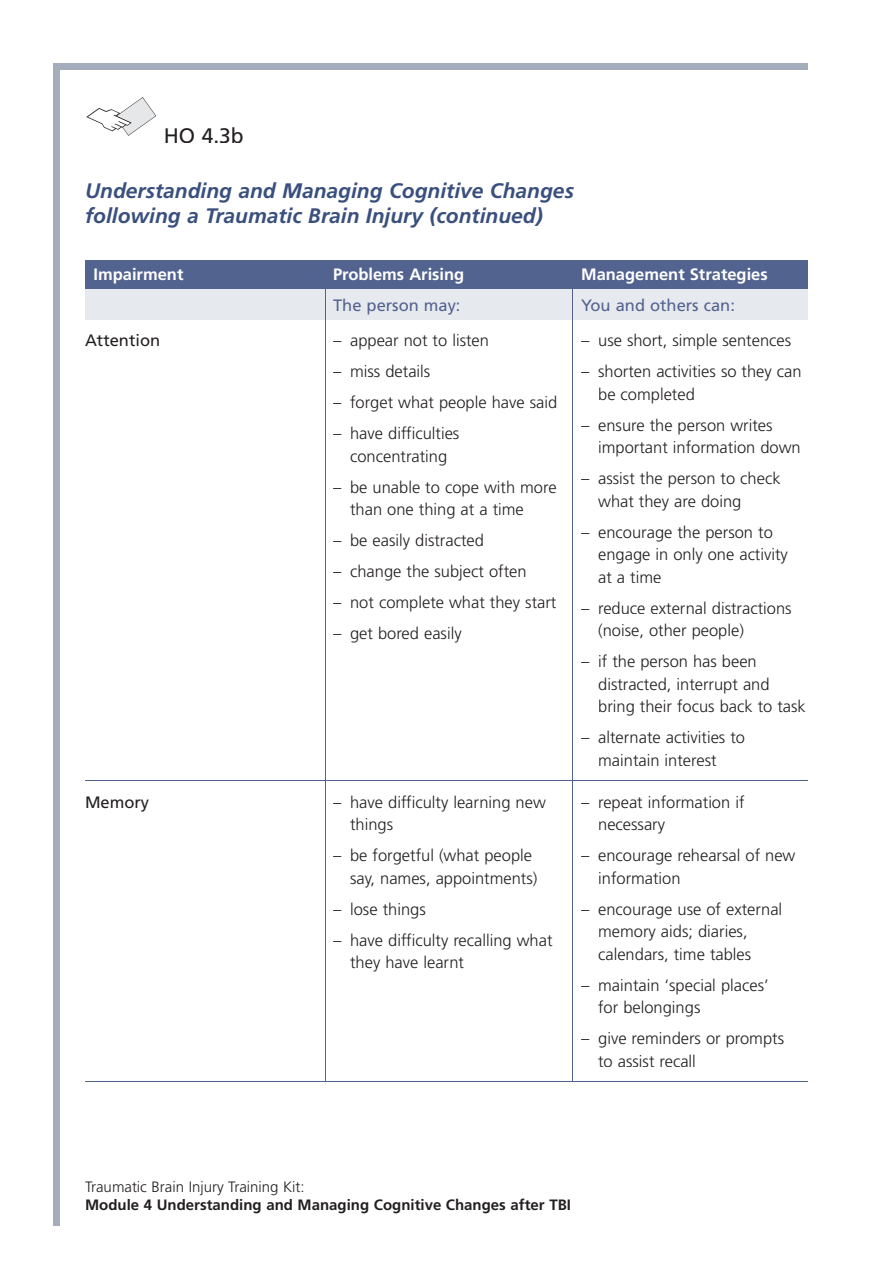
<style>
.page{position:relative;width:893px;height:1263px;background:#fff}
.page>*{position:absolute;margin:0;border:0;box-sizing:border-box;transform-origin:0 0}
.t1{font:italic 700 21px/25.2px "Frutiger";color:#394f7e}
.t2{font:21px "Frutiger";color:#231f20}
.t3{font:300 16.5px/22.5px "Frutiger";color:#231f20}
.t4{font:700 16.5px "Frutiger";color:#fff}
.t5{font:16.5px "Frutiger";color:#536390}
.t6{font:16.5px "Frutiger";color:#231f20}
.t7{font:700 15px "Frutiger";color:#231f20}
.t8{font:300 15px "Frutiger";color:#231f20}
</style>
<div class="page">
<svg style="left:86px;top:97px;width:70px;height:39px"></svg>
<div style="left:54px;top:67px;width:6px;height:1159px;background:#a5adbc"></div>
<div style="left:54px;top:64px;width:754px;height:6px;background:#a5adbc"></div>
<div style="left:85px;top:260px;width:723px;height:30px;background:#536390"></div>
<div style="left:85px;top:290px;width:723px;height:30px;background:#e6e9ed"></div>
<hr style="left:325px;top:264px;width:1px;height:818px;background:#536390">
<hr style="left:572px;top:264px;width:1px;height:818px;background:#536390">
<hr style="left:85px;top:780px;width:723px;height:1px;background:#536390">
<hr style="left:85px;top:1081px;width:723px;height:1px;background:#536390">
<p class="t2" style="left:164px;top:123px;width:81px">HO 4.3b</p>
<p class="t1" style="left:85px;top:177px;width:490px">Understanding and Managing Cognitive Changes following a Traumatic Brain Injury (continued)</p>
<p class="t4" style="left:94px;top:265px;width:91px">Impairment</p>
<p class="t4" style="left:333px;top:265px;width:133px">Problems Arising</p>
<p class="t5" style="left:333px;top:296px;width:129px">The person may:</p>
<p class="t6" style="left:85px;top:331px;width:77px">Attention</p>
<p class="t3" style="left:333px;top:329px;width:157px">– appear not to listen</p>
<p class="t3" style="left:333px;top:360px;width:99px">– miss details</p>
<p class="t3" style="left:333px;top:391px;width:226px">– forget what people have said</p>
<p class="t3" style="left:333px;top:422px;width:128px;text-align:center">– have difficulties concentrating</p>
<p class="t3" style="left:350px;top:476px;width:208px;text-indent:-17px">– be unable to cope with more than one thing at a time</p>
<p class="t3" style="left:333px;top:529px;width:152px">– be easily distracted</p>
<p class="t3" style="left:333px;top:560px;width:195px">– change the subject often</p>
<p class="t3" style="left:333px;top:591px;width:225px">– not complete what they start</p>
<p class="t3" style="left:333px;top:622px;width:130px">– get bored easily</p>
<p class="t6" style="left:85px;top:792px;width:66px">Memory</p>
<p class="t3" style="left:350px;top:791px;width:197px;text-indent:-17px">– have difficulty learning new things</p>
<p class="t3" style="left:350px;top:844px;width:189px;text-indent:-17px">– be forgetful (what people say, names, appointments)</p>
<p class="t3" style="left:333px;top:898px;width:94px">– lose things</p>
<p class="t3" style="left:350px;top:929px;width:204px;text-indent:-17px">– have difficulty recalling what they have learnt</p>
<p class="t4" style="left:581px;top:265px;width:188px">Management Strategies</p>
<p class="t5" style="left:581px;top:296px;width:155px">You and others can:</p>
<p class="t3" style="left:581px;top:329px;width:212px">– use short, simple sentences</p>
<p class="t3" style="left:598px;top:360px;width:205px;text-indent:-17px">– shorten activities so they can be completed</p>
<p class="t3" style="left:598px;top:414px;width:204px;text-indent:-17px">– ensure the person writes important information down</p>
<p class="t3" style="left:598px;top:467px;width:184px;text-indent:-17px">– assist the person to check what they are doing</p>
<p class="t3" style="left:598px;top:521px;width:191px;text-indent:-17px">– encourage the person to engage in only one activity at a time</p>
<p class="t3" style="left:598px;top:597px;width:195px;text-indent:-17px">– reduce external distractions (noise, other people)</p>
<p class="t3" style="left:598px;top:650px;width:209px;text-indent:-17px">– if the person has been distracted, interrupt and bring their focus back to task</p>
<p class="t3" style="left:598px;top:726px;width:148px;text-indent:-17px">– alternate activities to maintain interest</p>
<p class="t3" style="left:598px;top:791px;width:148px;text-indent:-17px">– repeat information if necessary</p>
<p class="t3" style="left:598px;top:844px;width:199px;text-indent:-17px">– encourage rehearsal of new information</p>
<p class="t3" style="left:598px;top:898px;width:186px;text-indent:-17px">– encourage use of external memory aids; diaries, calendars, time tables</p>
<p class="t3" style="left:598px;top:974px;width:172px;text-indent:-17px">– maintain ‘special places’ for belongings</p>
<p class="t3" style="left:598px;top:1027px;width:187px;text-indent:-17px">– give reminders or prompts to assist recall</p>
<p class="t8" style="left:85px;top:1178px;width:221px">Traumatic Brain Injury Training Kit:</p>
<p class="t7" style="left:85px;top:1196px;width:487px">Module 4 Understanding and Managing Cognitive Changes after TBI</p>
</div>
